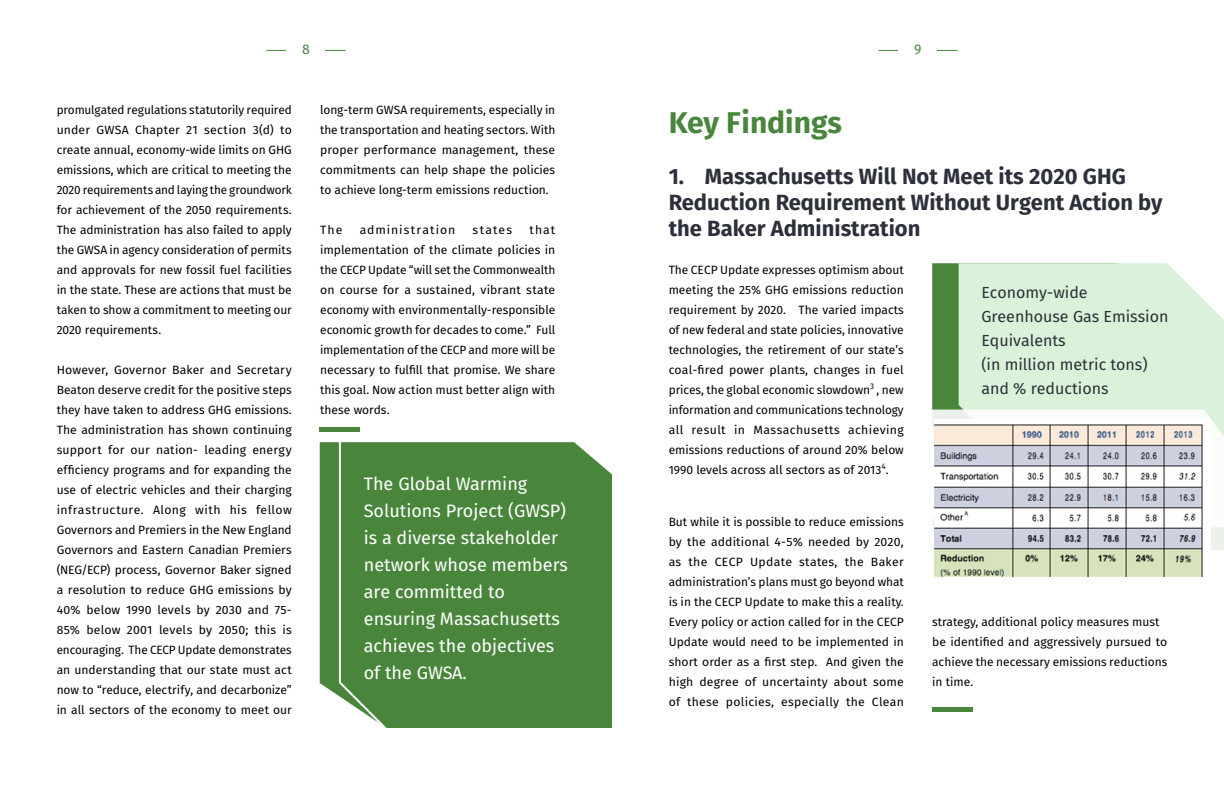
<style>
.page{position:relative;width:1224px;height:792px;background:#fff}
.page>*{position:absolute;margin:0;border:0;box-sizing:border-box;transform-origin:0 0}
.t1{font:700 30px "Fira Sans";color:#49863c}
.t2{font:700 22px/26.4px "Fira Sans";color:#2d303a}
.t3{font:18px/27px "Fira Sans";color:#fff}
.t4{font:16px/24px "Fira Sans";color:#2d303a}
.t5{font:14px "Fira Sans";color:#49863c}
.t6{font:12px/20px "Fira Sans";color:#000;text-align:justify}
.t7{font:12px "Fira Sans";letter-spacing:.08em;color:#000}
</style>
<div class="page">
<hr style="left:266px;top:50px;width:80px;height:1px;background:#49863c">
<hr style="left:878px;top:50px;width:80px;height:1px;background:#49863c">
<div style="left:287px;top:41px;width:38px;height:19px;background:#fff"></div>
<div style="left:899px;top:41px;width:38px;height:19px;background:#fff"></div>
<div style="left:320px;top:442px;width:292px;height:286px;background:#49863c"></div>
<svg style="left:338px;top:431px;width:58px;height:297px;background:#5e9453"></svg>
<svg style="left:932px;top:263px;width:27px;height:147px;background:#4c8840"></svg>
<div style="left:959px;top:263px;width:265px;height:147px;background:#d9f2d9"></div>
<hr style="left:932px;top:708px;width:40px;height:4px;background:#49863c">
<hr style="left:320px;top:427px;width:40px;height:4px;background:#49863c">
<svg style="left:932px;top:410px;width:292px;height:140px"></svg>
<img style="left:934px;top:420px;width:277px;height:157px">
<p class="t5" style="left:302px;top:39px;width:9px">8</p>
<p class="t5" style="left:914px;top:39px;width:9px">9</p>
<p class="t6" style="left:57px;top:100px;width:237px">promulgated regulations statutorily required under GWSA Chapter 21 section 3(d) to create annual, economy-wide limits on GHG emissions, which are critical to meeting the 2020 requirements and laying the groundwork for achievement of the 2050 requirements.<br>The administration has also failed to apply the GWSA in agency consideration of permits and approvals for new fossil fuel facilities in the state. These are actions that must be taken to show a commitment to meeting our 2020 requirements.</p>
<p class="t6" style="left:57px;top:360px;width:237px">However, Governor Baker and Secretary Beaton deserve credit for the positive steps they have taken to address GHG emissions.<br>The administration has shown continuing support for our nation- leading energy efficiency programs and for expanding the use of electric vehicles and their charging infrastructure. Along with his fellow Governors and Premiers in the New England Governors and Eastern Canadian Premiers (NEG/ECP) process, Governor Baker signed a resolution to reduce GHG emissions by 40% below 1990 levels by 2030 and 75- 85% below 2001 levels by 2050; this is encouraging. The CECP Update demonstrates an understanding that our state must act now to “reduce, electrify, and decarbonize” in all sectors of the economy to meet our</p>
<p class="t6" style="left:320px;top:100px;width:237px">long-term GWSA requirements, especially in the transportation and heating sectors. With proper performance management, these commitments can help shape the policies to achieve long-term emissions reduction.</p>
<p class="t6" style="left:320px;top:220px;width:24px">The</p>
<p class="t7" style="left:360px;top:221px;width:97px">administration</p>
<p class="t6" style="left:473px;top:220px;width:41px">states</p>
<p class="t6" style="left:320px;top:220px;width:237px;text-indent:209px">that implementation of the climate policies in the CECP Update “will set the Commonwealth on course for a sustained, vibrant state economy with environmentally-responsible economic growth for decades to come.” Full implementation of the CECP and more will be necessary to fulfill that promise. We share this goal. Now action must better align with these words.</p>
<h3 class="t3" style="left:364px;top:470px;width:206px">The Global Warming<br>Solutions Project (GWSP) is a diverse stakeholder network whose members are committed to ensuring Massachusetts achieves the objectives of the GWSA.</h3>
<h1 class="t1" style="left:669px;top:102px;width:175px">Key Findings</h1>
<h2 class="t2" style="left:669px;top:163px;width:495px">1. Massachusetts Will Not Meet its 2020 GHG<br>Reduction Requirement Without Urgent Action by the Baker Administration</h2>
<p class="t6" style="left:669px;top:260px;width:237px">The CECP Update expresses optimism about meeting the 25% GHG emissions reduction requirement by 2020. The varied impacts of new federal and state policies, innovative technologies, the retirement of our state’s coal-fired power plants, changes in fuel prices, the global economic slowdown<sup>3</sup> , new information and communications technology all result in Massachusetts achieving emissions reductions of around 20% below 1990 levels across all sectors as of 2013<sup>4</sup>.</p>
<p class="t6" style="left:669px;top:511px;width:237px">But while it is possible to reduce emissions by the additional 4-5% needed by 2020, as the CECP Update states, the Baker administration’s plans must go beyond what is in the CECP Update to make this a reality.<br>Every policy or action called for in the CECP Update would need to be implemented in short order as a first step. And given the high degree of uncertainty about some of these policies, especially the Clean</p>
<h3 class="t4" style="left:981px;top:281px;width:189px">Economy-wide<br>Greenhouse Gas Emission<br>Equivalents<br>(in million metric tons) and % reductions</h3>
<p class="t6" style="left:932px;top:611px;width:237px;text-align:left">strategy, additional policy measures must be identified and aggressively pursued to achieve the necessary emissions reductions in time.</p>
</div>
